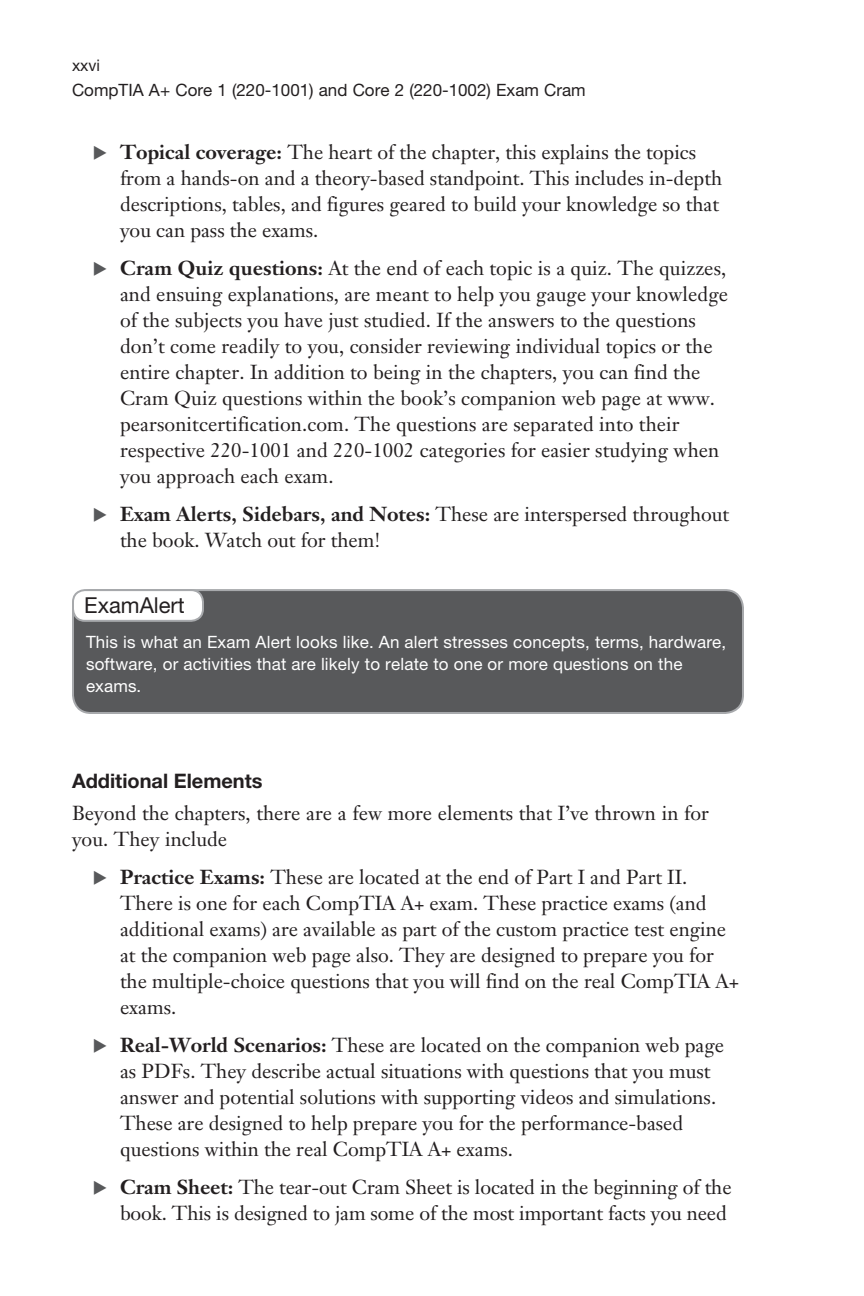
<style>
.page{position:relative;width:864px;height:1296px;background:#fff}
.page>*{position:absolute;margin:0;border:0;box-sizing:border-box;transform-origin:0 0}
.t1{font:22px "Helvetica Neue LT Std";color:#231f20}
.t2{font:20px/26px "Janson Text LT Std";color:#231f20}
.t3{font:700 20px "Helvetica Neue LT Std";color:#231f20}
.t4{font:17px/22px "Helvetica Neue LT Std";letter-spacing:.01em;color:#fff}
.t5{font:17px "Helvetica Neue LT Std";color:#231f20}
.t6{font:16px "Helvetica Neue LT Std";color:#231f20}
.s1{color:#58595b}
.s2{font-weight:700}
</style>
<div class="page">
<div style="left:73px;top:590px;width:670px;height:123px;background:#58595b;border-radius:18px"></div>
<div style="left:72px;top:589px;width:672px;height:125px;border:2px solid #a7a9ac;border-radius:18px"></div>
<div style="left:73px;top:590px;width:130px;height:31px;background:#fff;border-radius:12px"></div>
<div style="left:72px;top:589px;width:132px;height:33px;border:2px solid #a7a9ac;border-radius:12px"></div>
<p class="t6" style="left:72px;top:60px;width:30px">xxvi</p>
<p class="t5" style="left:72px;top:84px;width:515px">CompTIA A+ Core 1 (220-1001) and Core 2 (220-1002) Exam Cram</p>
<p class="t2" style="left:120px;top:141px;width:604px;text-indent:-27px"><span class="s1">▶</span> <span class="s2">Topical coverage:</span> The heart of the chapter, this explains the topics from a hands-on and a theory-based standpoint. This includes in-depth descriptions, tables, and figures geared to build your knowledge so that you can pass the exams.</p>
<p class="t2" style="left:120px;top:257px;width:610px;text-indent:-27px"><span class="s1">▶</span> <span class="s2">Cram Quiz questions:</span> At the end of each topic is a quiz. The quizzes, and ensuing explanations, are meant to help you gauge your knowledge of the subjects you have just studied. If the answers to the questions don’t come readily to you, consider reviewing individual topics or the entire chapter. In addition to being in the chapters, you can find the Cram Quiz questions within the book’s companion web page at www. pearsonitcertification.com. The questions are separated into their respective 220-1001 and 220-1002 categories for easier studying when you approach each exam.</p>
<p class="t2" style="left:120px;top:503px;width:611px;text-indent:-27px"><span class="s1">▶</span> <span class="s2">Exam Alerts, Sidebars, and Notes:</span> These are interspersed throughout the book. Watch out for them!</p>
<p class="t1" style="left:84px;top:597px;width:102px">ExamAlert</p>
<p class="t4" style="left:86px;top:633px;width:642px">This is what an Exam Alert looks like. An alert stresses concepts, terms, hardware, software, or activities that are likely to relate to one or more questions on the exams.</p>
<p class="t3" style="left:72px;top:774px;width:192px">Additional Elements</p>
<p class="t2" style="left:72px;top:802px;width:639px">Beyond the chapters, there are a few more elements that I’ve thrown in for you. They include</p>
<p class="t2" style="left:120px;top:866px;width:621px;text-indent:-27px"><span class="s1">▶</span> <span class="s2">Practice Exams:</span> These are located at the end of Part I and Part II.<br>There is one for each CompTIA A+ exam. These practice exams (and additional exams) are available as part of the custom practice test engine at the companion web page also. They are designed to prepare you for the multiple-choice questions that you will find on the real CompTIA A+ exams.</p>
<p class="t2" style="left:120px;top:1034px;width:606px;text-indent:-27px"><span class="s1">▶</span> <span class="s2">Real-World Scenarios:</span> These are located on the companion web page as PDFs. They describe actual situations with questions that you must answer and potential solutions with supporting videos and simulations.<br>These are designed to help prepare you for the performance-based questions within the real CompTIA A+ exams.</p>
<p class="t2" style="left:93px;top:1176px;width:640px;text-align:right"><span class="s1">▶</span> <span class="s2">Cram Sheet:</span> The tear-out Cram Sheet is located in the beginning of the book. This is designed to jam some of the most important facts you need</p>
</div>
